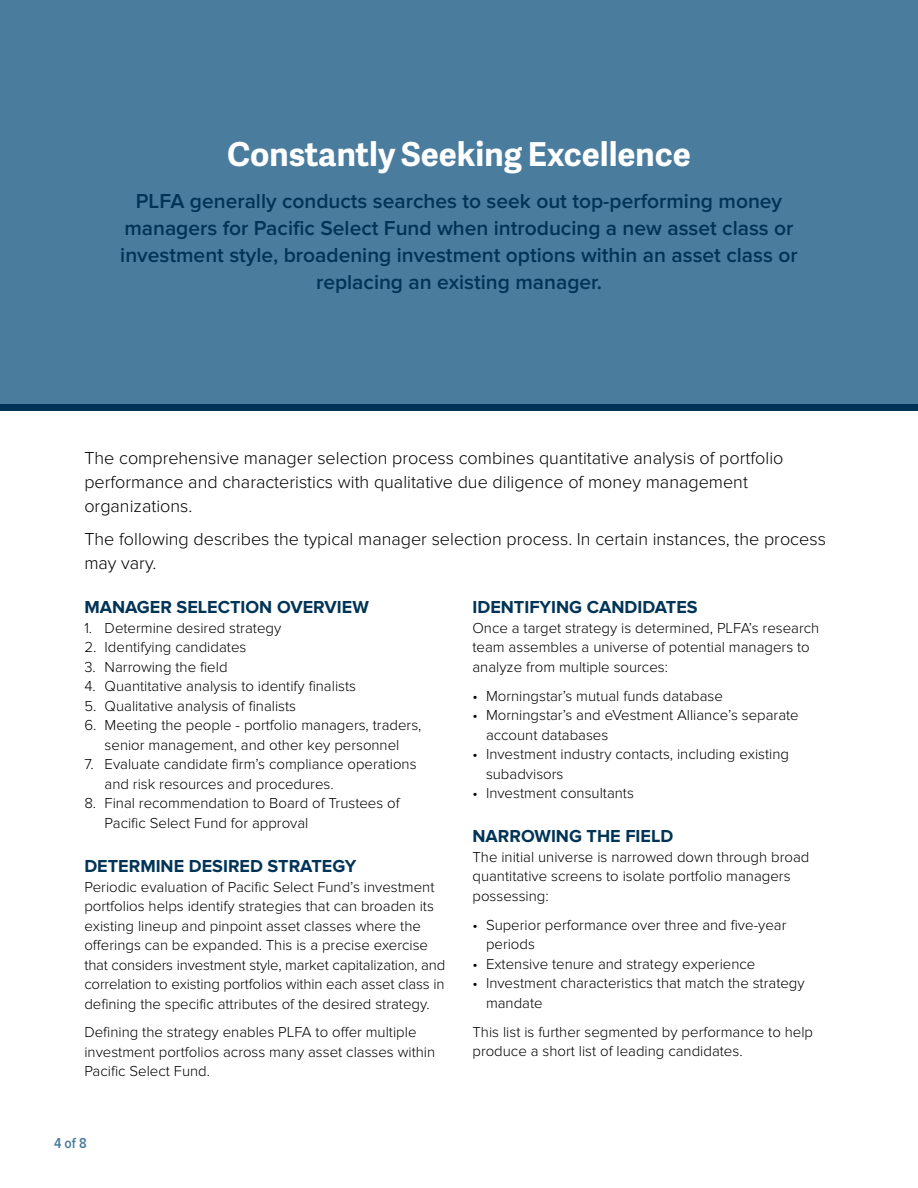
<style>
.page{position:relative;width:918px;height:1188px;background:#fff}
.page>*{position:absolute;margin:0;border:0;box-sizing:border-box;transform-origin:0 0}
.t1{font:700 33px "Adelle Sans";color:#fff}
.t2{font:600 21px/27px "Proxima Nova";color:#003456;text-align:center}
.t3{font:300 18px/24px "Proxima Nova";color:#000}
.t4{font:700 18px "Proxima Nova";color:#003456}
.t5{font:300 15px/19.5px "Proxima Nova";color:#000}
.t6{font:600 15px "Proxima Nova Cond";color:#4a7c9e}
</style>
<div class="page">
<div style="left:0;top:0;width:918px;height:408px;background:#4a7c9e"></div>
<div style="left:0;top:404px;width:918px;height:7px;background:#003456"></div>
<h1 class="t1" style="left:227px;top:130px;width:465px">Constantly Seeking Excellence</h1>
<p class="t2" style="left:120px;top:188px;width:679px">PLFA generally conducts searches to seek out top-performing money managers for Pacific Select Fund when introducing a new asset class or investment style, broadening investment options within an asset class or replacing an existing manager.</p>
<p class="t3" style="left:84px;top:446px;width:701px">The comprehensive manager selection process combines quantitative analysis of portfolio performance and characteristics with qualitative due diligence of money management organizations.</p>
<p class="t3" style="left:84px;top:527px;width:743px">The following describes the typical manager selection process. In certain instances, the process may vary.</p>
<p class="t4" style="left:84px;top:597px;width:286px">MANAGER SELECTION OVERVIEW</p>
<p class="t5" style="left:84px;top:618px;width:198px">1. Determine desired strategy</p>
<p class="t5" style="left:84px;top:638px;width:164px">2. Identifying candidates</p>
<p class="t5" style="left:84px;top:657px;width:145px">3. Narrowing the field</p>
<p class="t5" style="left:84px;top:677px;width:273px">4. Quantitative analysis to identify finalists</p>
<p class="t5" style="left:84px;top:696px;width:213px">5. Qualitative analysis of finalists</p>
<p class="t5" style="left:84px;top:716px;width:339px;text-align:center">6. Meeting the people - portfolio managers, traders, senior management, and other key personnel</p>
<p class="t5" style="left:105px;top:755px;width:313px;text-indent:-20px">7. Evaluate candidate firm’s compliance operations and risk resources and procedures.</p>
<p class="t5" style="left:105px;top:794px;width:297px;text-indent:-20px">8. Final recommendation to Board of Trustees of<br>Pacific Select Fund for approval</p>
<p class="t4" style="left:84px;top:856px;width:274px">DETERMINE DESIRED STRATEGY</p>
<p class="t5" style="left:84px;top:877px;width:362px">Periodic evaluation of Pacific Select Fund’s investment portfolios helps identify strategies that can broaden its existing lineup and pinpoint asset classes where the offerings can be expanded. This is a precise exercise that considers investment style, market capitalization, and correlation to existing portfolios within each asset class in defining the specific attributes of the desired strategy.</p>
<p class="t5" style="left:84px;top:1023px;width:352px">Defining the strategy enables PLFA to offer multiple investment portfolios across many asset classes within<br>Pacific Select Fund.</p>
<p class="t4" style="left:472px;top:597px;width:227px">IDENTIFYING CANDIDATES</p>
<p class="t5" style="left:472px;top:618px;width:348px">Once a target strategy is determined, PLFA’s research team assembles a universe of potential managers to analyze from multiple sources:</p>
<p class="t5" style="left:472px;top:686px;width:252px">• Morningstar’s mutual funds database</p>
<p class="t5" style="left:486px;top:706px;width:314px;text-indent:-14px">• Morningstar’s and eVestment Alliance’s separate account databases</p>
<p class="t5" style="left:486px;top:745px;width:305px;text-indent:-14px">• Investment industry contacts, including existing subadvisors</p>
<p class="t5" style="left:472px;top:784px;width:163px">• Investment consultants</p>
<p class="t4" style="left:472px;top:826px;width:202px">NARROWING THE FIELD</p>
<p class="t5" style="left:472px;top:847px;width:338px">The initial universe is narrowed down through broad quantitative screens to isolate portfolio managers possessing:</p>
<p class="t5" style="left:486px;top:915px;width:302px;text-indent:-14px">• Superior performance over three and five-year periods</p>
<p class="t5" style="left:472px;top:954px;width:284px">• Extensive tenure and strategy experience</p>
<p class="t5" style="left:486px;top:974px;width:320px;text-indent:-14px">• Investment characteristics that match the strategy mandate</p>
<p class="t5" style="left:472px;top:1022px;width:342px">This list is further segmented by performance to help produce a short list of leading candidates.</p>
<p class="t6" style="left:54px;top:1134px;width:34px">4 of 8</p>
</div>
